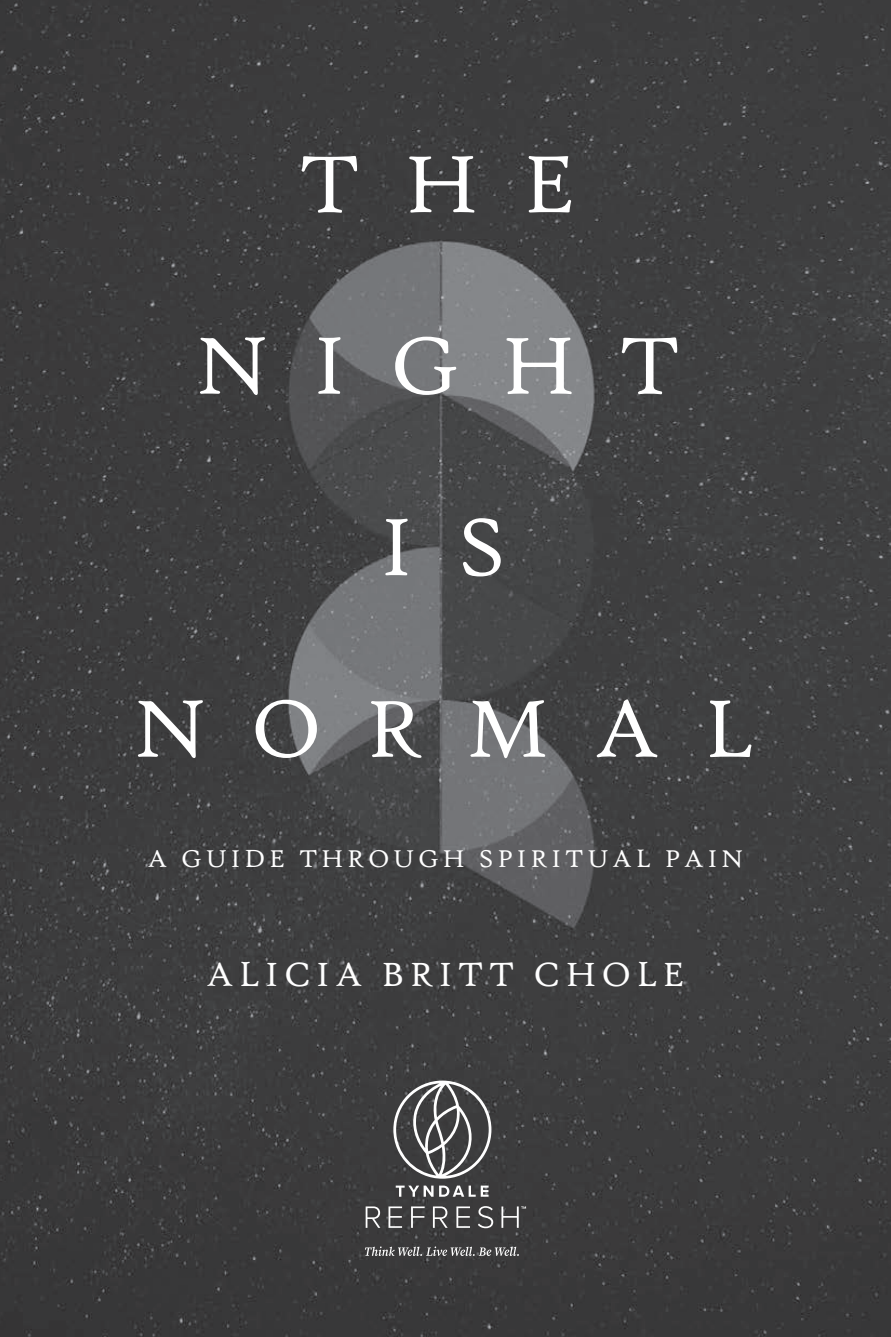
<style>
.page{position:relative;width:891px;height:1337px;background:#fff}
.page>*{position:absolute;margin:0;border:0;box-sizing:border-box;transform-origin:0 0}
.t1{font:86.85px/181.3px "High Tower Text";letter-spacing:.5em;color:#fff;text-align:center}
.t2{font:36px "High Tower Text";letter-spacing:.14em;color:#fff}
.t3{font:31.5px "High Tower Text";letter-spacing:.14em;color:#fff}
.t4{font:26.1px "High Tower Text";letter-spacing:.14em;color:#fff}
</style>
<div class="page">
<img style="left:0;top:0;width:891px;height:1336px">
<svg style="left:396px;top:1185px;width:93px;height:11px"></svg>
<svg style="left:365px;top:1246px;width:154px;height:10px;background:#706f70"></svg>
<svg style="left:366px;top:1206px;width:160px;height:22px;background:#616061"></svg>
<svg style="left:393px;top:1080px;width:98px;height:98px;background:#646465"></svg>
<h1 class="t1" style="left:133px;top:94px;width:623px">THE<br>NIGHT<br>I S<br>NORMAL</h1>
<p class="t3" style="left:377px;top:706px;width:138px">ALICIA</p>
<p class="t4" style="left:148px;top:844px;width:597px">A GUIDE THROUGH SPIRITUAL PAIN</p>
<h2 class="t2" style="left:206px;top:953px;width:480px">ALICIA BRITT CHOLE</h2>
</div>
